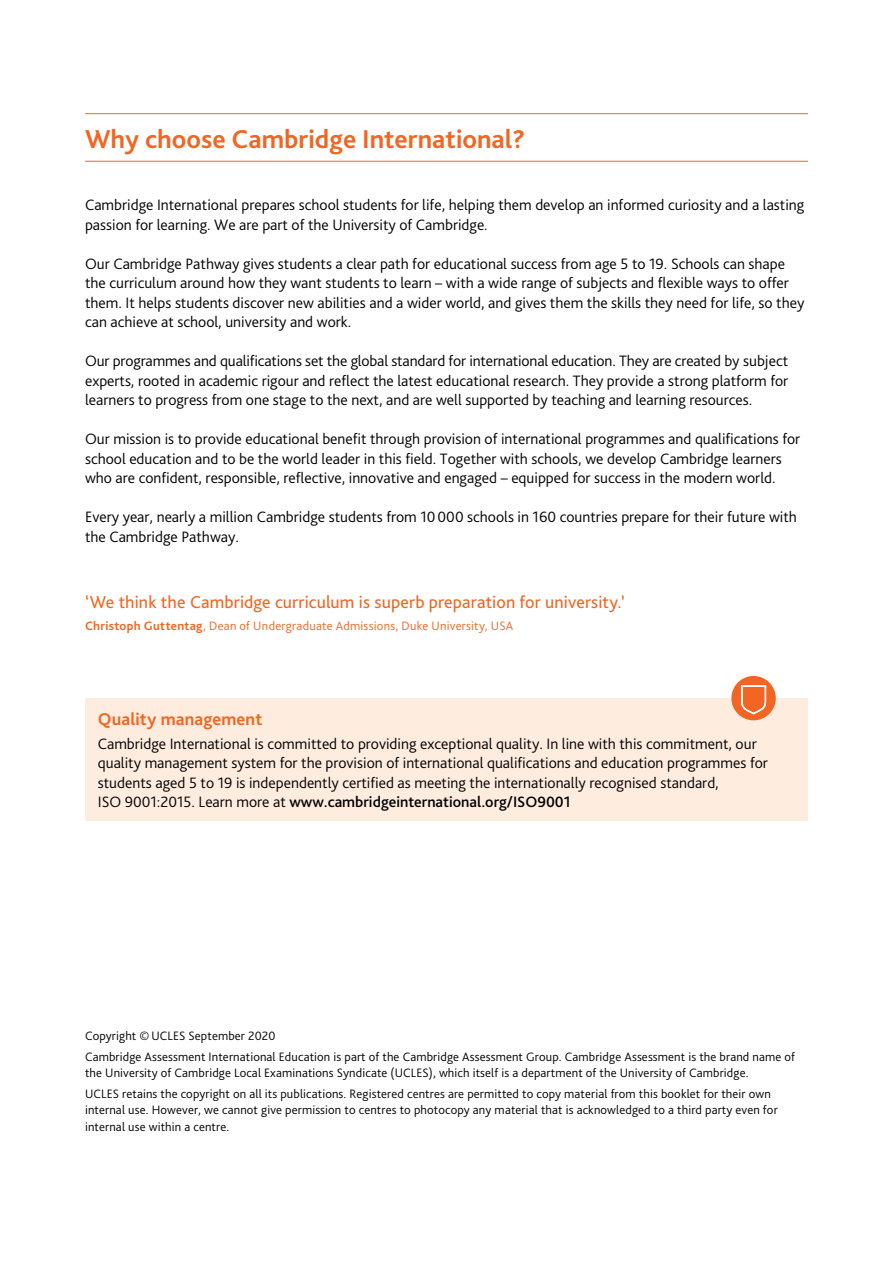
<style>
.page{position:relative;width:893px;height:1263px;background:#fff}
.page>*{position:absolute;margin:0;border:0;box-sizing:border-box;transform-origin:0 0}
.t1{font:700 27px "Bliss Pro";color:#f26522}
.t2{font:18px "Bliss Pro";letter-spacing:.005em;color:#f26522}
.t3{font:700 18px "Bliss Pro";letter-spacing:.005em;color:#f26522}
.t4{font:300 15.75px/19.5px "Bliss Pro";color:#000}
.t5{font:300 12.75px/20.7px "Bliss Pro";letter-spacing:.01em;color:#000}
.t6{font:300 12.75px "Bliss Pro";letter-spacing:.02em;color:#f26522}
.s1{font-weight:700}
.s2{font-weight:500}
</style>
<div class="page">
<hr style="left:85px;top:113px;width:723px;height:1px;background:#f26522">
<hr style="left:85px;top:161px;width:723px;height:1px;background:#f26522">
<div style="left:85px;top:699px;width:723px;height:122px;background:#feecdf"></div>
<div style="left:731px;top:676px;width:45px;height:44px;background:#f26522;border-radius:50%"></div>
<svg style="left:741px;top:685px;width:25px;height:29px"></svg>
<h1 class="t1" style="left:85px;top:122px;width:442px">Why choose Cambridge International?</h1>
<p class="t4" style="left:85px;top:195px;width:721px">Cambridge International prepares school students for life, helping them develop an informed curiosity and a lasting passion for learning. We are part of the University of Cambridge.</p>
<p class="t4" style="left:85px;top:254px;width:721px">Our Cambridge Pathway gives students a clear path for educational success from age 5 to 19. Schools can shape the curriculum around how they want students to learn – with a wide range of subjects and flexible ways to offer them. It helps students discover new abilities and a wider world, and gives them the skills they need for life, so they can achieve at school, university and work.</p>
<p class="t4" style="left:85px;top:351px;width:705px;text-align:justify">Our programmes and qualifications set the global standard for international education. They are created by subject experts, rooted in academic rigour and reflect the latest educational research. They provide a strong platform for learners to progress from one stage to the next, and are well supported by teaching and learning resources.</p>
<p class="t4" style="left:85px;top:429px;width:717px">Our mission is to provide educational benefit through provision of international programmes and qualifications for school education and to be the world leader in this field. Together with schools, we develop Cambridge learners who are confident, responsible, reflective, innovative and engaged – equipped for success in the modern world.</p>
<p class="t4" style="left:85px;top:507px;width:713px">Every year, nearly a million Cambridge students from 10000 schools in 160 countries prepare for their future with the Cambridge Pathway.</p>
<p class="t2" style="left:85px;top:591px;width:541px">‘We think the Cambridge curriculum is superb preparation for university.’</p>
<p class="t6" style="left:85px;top:618px;width:430px"><span class="s1">Christoph Guttentag</span>, Dean of Undergraduate Admissions, Duke University, USA</p>
<p class="t3" style="left:98px;top:708px;width:166px">Quality management</p>
<p class="t4" style="left:98px;top:734px;width:672px">Cambridge International is committed to providing exceptional quality. In line with this commitment, our quality management system for the provision of international qualifications and education programmes for students aged 5 to 19 is independently certified as meeting the internationally recognised standard,<br>ISO 9001:2015. Learn more at <span class="s2">www.cambridgeinternational.org/ISO9001</span></p>
<p class="t5" style="left:85px;top:1025px;width:711px">Copyright ©UCLES September 2020<br>Cambridge Assessment International Education is part of the Cambridge Assessment Group. Cambridge Assessment is the brand name of</p>
<p class="t5" style="left:85px;top:1062px;width:687px">the University of Cambridge Local Examinations Syndicate (UCLES), which itself is a department of the University of Cambridge.<br>UCLES retains the copyright on all its publications. Registered centres are permitted to copy material from this booklet for their own</p>
<p class="t5" style="left:85px;top:1102px;width:694px;line-height:16.5px">internal use. However, we cannot give permission to centres to photocopy any material that is acknowledged to a third party even for internal use within a centre.</p>
</div>
